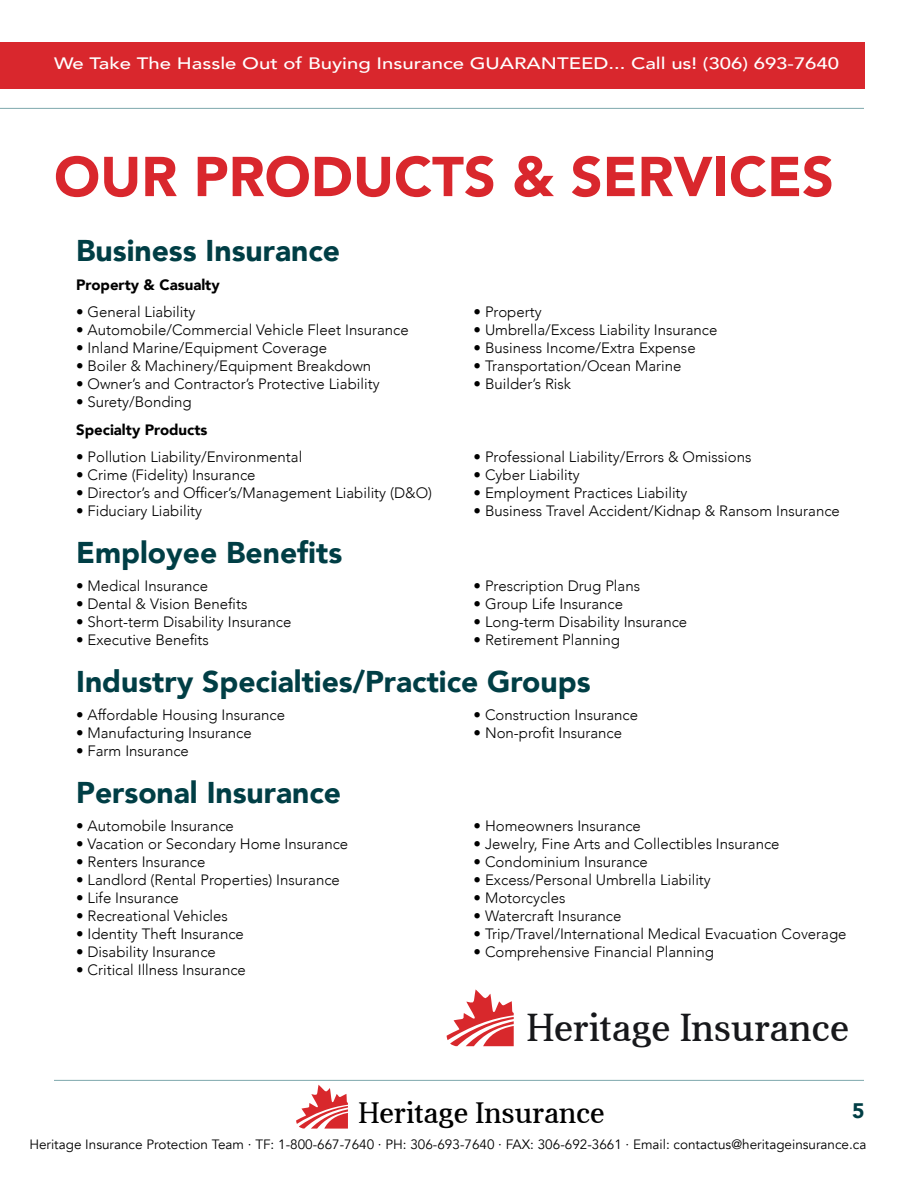
<style>
.page{position:relative;width:918px;height:1188px;background:#fff}
.page>*{position:absolute;margin:0;border:0;box-sizing:border-box;transform-origin:0 0}
.t1{font:900 55.5px "Avenir";color:#d9272d}
.t2{font:39.3px "Aver";color:#17181b}
.t3{font:30.45px "Aver";color:#17181b}
.t4{font:900 30px "Avenir";color:#003e45}
.t5{font:900 21px "Avenir";color:#003e45}
.t6{font:500 16.5px "Avenir";color:#fff;scale:1.23 1}
.t7{font:300 15px "Avenir";color:#000}
.t8{font:900 15px "Avenir";color:#000}
.t9{font:13.5px "Avenir";color:#000}
</style>
<div class="page">
<hr style="left:0;top:108px;width:864px;height:1px;background:#7ea8ad">
<svg style="left:447px;top:989px;width:67px;height:57px"></svg>
<hr style="left:54px;top:1080px;width:810px;height:1px;background:#7ea8ad">
<div style="left:0;top:42px;width:864px;height:47px;background:#d9272d"></div>
<svg style="left:296px;top:1085px;width:52px;height:44px"></svg>
<p class="t6" style="left:54px;top:49px;width:640px">We Take The Hassle Out of Buying Insurance GUARANTEED... Call us! (306) 693-7640</p>
<h1 class="t1" style="left:54px;top:129px;width:781px">OUR PRODUCTS &amp; SERVICES</h1>
<h3 class="t4" style="left:76px;top:225px;width:265px">Business Insurance</h3>
<p class="t8" style="left:76px;top:272px;width:145px">Property &amp; Casualty</p>
<p class="t7" style="left:76px;top:303px;width:121px">• General Liability</p>
<p class="t7" style="left:474px;top:303px;width:70px">• Property</p>
<p class="t7" style="left:76px;top:321px;width:334px">• Automobile/Commercial Vehicle Fleet Insurance</p>
<p class="t7" style="left:474px;top:321px;width:245px">• Umbrella/Excess Liability Insurance</p>
<p class="t7" style="left:76px;top:339px;width:252px">• Inland Marine/Equipment Coverage</p>
<p class="t7" style="left:474px;top:339px;width:224px">• Business Income/Extra Expense</p>
<p class="t7" style="left:76px;top:357px;width:297px">• Boiler &amp; Machinery/Equipment Breakdown</p>
<p class="t7" style="left:474px;top:357px;width:209px">• Transportation/Ocean Marine</p>
<p class="t7" style="left:76px;top:375px;width:305px">• Owner’s and Contractor’s Protective Liability</p>
<p class="t7" style="left:474px;top:375px;width:99px">• Builder’s Risk</p>
<p class="t7" style="left:76px;top:393px;width:117px">• Surety/Bonding</p>
<p class="t8" style="left:76px;top:417px;width:133px">Specialty Products</p>
<p class="t7" style="left:76px;top:448px;width:228px">• Pollution Liability/Environmental</p>
<p class="t7" style="left:474px;top:448px;width:279px">• Professional Liability/Errors &amp; Omissions</p>
<p class="t7" style="left:76px;top:466px;width:181px">• Crime (Fidelity) Insurance</p>
<p class="t7" style="left:474px;top:466px;width:108px">• Cyber Liability</p>
<p class="t7" style="left:76px;top:484px;width:357px">• Director’s and Officer’s/Management Liability (D&amp;O)</p>
<p class="t7" style="left:474px;top:484px;width:215px">• Employment Practices Liability</p>
<p class="t7" style="left:76px;top:502px;width:128px">• Fiduciary Liability</p>
<p class="t7" style="left:474px;top:502px;width:368px">• Business Travel Accident/Kidnap &amp; Ransom Insurance</p>
<h3 class="t4" style="left:76px;top:527px;width:268px">Employee Benefits</h3>
<p class="t7" style="left:76px;top:577px;width:133px">• Medical Insurance</p>
<p class="t7" style="left:474px;top:577px;width:168px">• Prescription Drug Plans</p>
<p class="t7" style="left:76px;top:595px;width:173px">• Dental &amp; Vision Benefits</p>
<p class="t7" style="left:474px;top:595px;width:151px">• Group Life Insurance</p>
<p class="t7" style="left:76px;top:613px;width:217px">• Short-term Disability Insurance</p>
<p class="t7" style="left:474px;top:613px;width:215px">• Long-term Disability Insurance</p>
<p class="t7" style="left:76px;top:631px;width:134px">• Executive Benefits</p>
<p class="t7" style="left:474px;top:631px;width:148px">• Retirement Planning</p>
<h3 class="t4" style="left:76px;top:656px;width:516px">Industry Specialties/Practice Groups</h3>
<p class="t7" style="left:76px;top:706px;width:210px">• Affordable Housing Insurance</p>
<p class="t7" style="left:474px;top:706px;width:166px">• Construction Insurance</p>
<p class="t7" style="left:76px;top:724px;width:177px">• Manufacturing Insurance</p>
<p class="t7" style="left:474px;top:724px;width:150px">• Non-profit Insurance</p>
<p class="t7" style="left:76px;top:742px;width:114px">• Farm Insurance</p>
<h3 class="t4" style="left:76px;top:767px;width:266px">Personal Insurance</h3>
<p class="t7" style="left:76px;top:817px;width:159px">• Automobile Insurance</p>
<p class="t7" style="left:474px;top:817px;width:169px">• Homeowners Insurance</p>
<p class="t7" style="left:76px;top:835px;width:274px">• Vacation or Secondary Home Insurance</p>
<p class="t7" style="left:474px;top:835px;width:307px">• Jewelry, Fine Arts and Collectibles Insurance</p>
<p class="t7" style="left:76px;top:853px;width:131px">• Renters Insurance</p>
<p class="t7" style="left:474px;top:853px;width:176px">• Condominium Insurance</p>
<p class="t7" style="left:76px;top:871px;width:265px">• Landlord (Rental Properties) Insurance</p>
<p class="t7" style="left:474px;top:871px;width:239px">• Excess/Personal Umbrella Liability</p>
<p class="t7" style="left:76px;top:889px;width:104px">• Life Insurance</p>
<p class="t7" style="left:474px;top:889px;width:93px">• Motorcycles</p>
<p class="t7" style="left:76px;top:907px;width:153px">• Recreational Vehicles</p>
<p class="t7" style="left:474px;top:907px;width:149px">• Watercraft Insurance</p>
<p class="t7" style="left:76px;top:925px;width:169px">• Identity Theft Insurance</p>
<p class="t7" style="left:474px;top:925px;width:374px">• Trip/Travel/International Medical Evacuation Coverage</p>
<p class="t7" style="left:76px;top:943px;width:141px">• Disability Insurance</p>
<p class="t7" style="left:474px;top:943px;width:242px">• Comprehensive Financial Planning</p>
<p class="t7" style="left:76px;top:961px;width:171px">• Critical Illness Insurance</p>
<h2 class="t2" style="left:527px;top:1006px;width:323px">Heritage Insurance</h2>
<h3 class="t3" style="left:358px;top:1097px;width:250px">Heritage Insurance</h3>
<p class="t9" style="left:29px;top:1136px;width:839px">Heritage Insurance Protection Team · TF: 1-800-667-7640 · PH: 306-693-7640 · FAX: 306-692-3661 · Email: contactus@heritageinsurance.ca</p>
<h3 class="t5" style="left:852px;top:1093px;width:14px">5</h3>
</div>
